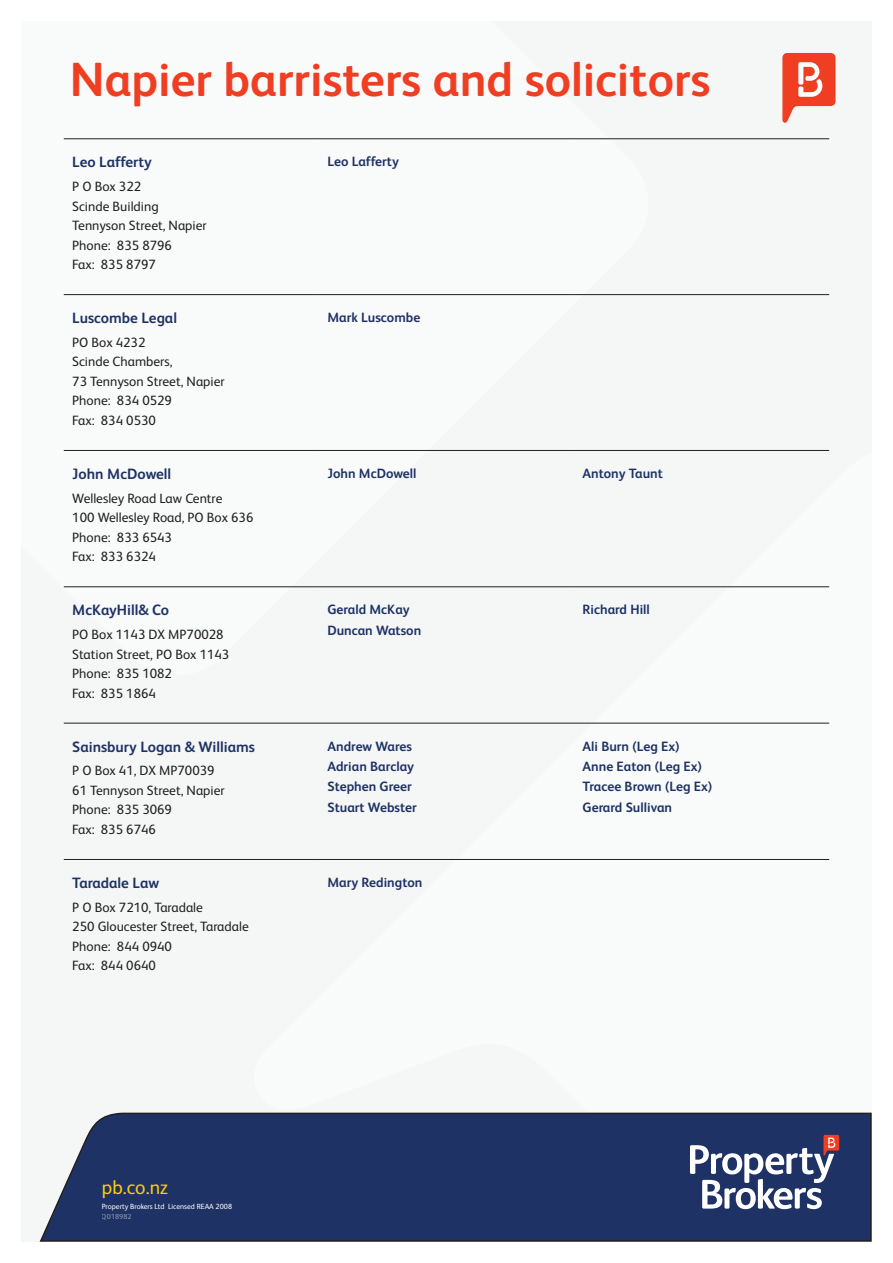
<style>
.page{position:relative;width:893px;height:1263px;background:#fff}
.page>*{position:absolute;margin:0;border:0;box-sizing:border-box;transform-origin:0 0}
.t1{font:700 48px "FS Albert";color:#ef3e22}
.t2{font:19.5px "FS Albert";color:#fcd008}
.t3{font:700 15px "FS Albert";color:#1e3265}
.t4{font:13.5px/19.5px "FS Albert";color:#231f20}
.t5{font:700 13.5px/20.4px "FS Albert";color:#1e3265}
.t6{font:7.5px/10.1px "FS Albert";color:#fff}
</style>
<div class="page">
<div style="left:21px;top:21px;width:851px;height:1221px;background:#f5f7f7"></div>
<hr style="left:64px;top:294px;width:255px;height:1px;background:#231f20">
<hr style="left:319px;top:294px;width:255px;height:1px;background:#231f20">
<hr style="left:574px;top:294px;width:255px;height:1px;background:#231f20">
<hr style="left:64px;top:450px;width:255px;height:1px;background:#231f20">
<hr style="left:319px;top:450px;width:255px;height:1px;background:#231f20">
<hr style="left:574px;top:450px;width:255px;height:1px;background:#231f20">
<hr style="left:64px;top:586px;width:255px;height:1px;background:#231f20">
<hr style="left:319px;top:586px;width:255px;height:1px;background:#231f20">
<hr style="left:574px;top:586px;width:255px;height:1px;background:#231f20">
<hr style="left:64px;top:723px;width:255px;height:1px;background:#231f20">
<hr style="left:319px;top:723px;width:255px;height:1px;background:#231f20">
<hr style="left:574px;top:723px;width:255px;height:1px;background:#231f20">
<hr style="left:64px;top:859px;width:255px;height:1px;background:#231f20">
<hr style="left:319px;top:859px;width:255px;height:1px;background:#231f20">
<hr style="left:574px;top:859px;width:255px;height:1px;background:#231f20">
<hr style="left:64px;top:139px;width:255px;height:1px;background:#231f20">
<hr style="left:319px;top:139px;width:255px;height:1px;background:#231f20">
<hr style="left:574px;top:139px;width:255px;height:1px;background:#231f20">
<svg style="left:782px;top:53px;width:53px;height:70px"></svg>
<svg style="left:39px;top:1112px;width:833px;height:130px;background:#283b6a"></svg>
<svg style="left:690px;top:1135px;width:149px;height:74px"></svg>
<h1 class="t1" style="left:70px;top:47px;width:642px">Napier barristers and solicitors</h1>
<p class="t3" style="left:72px;top:152px;width:81px">Leo Lafferty</p>
<p class="t4" style="left:72px;top:176px;width:136px">P O Box 322<br>Scinde Building<br>Tennyson Street, Napier<br>Phone: 835 8796<br>Fax: 835 8797</p>
<p class="t3" style="left:72px;top:308px;width:106px">Luscombe Legal</p>
<p class="t4" style="left:72px;top:332px;width:154px">PO Box 4232<br>Scinde Chambers,<br>73 Tennyson Street, Napier<br>Phone: 834 0529<br>Fax: 834 0530</p>
<p class="t3" style="left:72px;top:464px;width:101px">John McDowell</p>
<p class="t4" style="left:72px;top:488px;width:183px">Wellesley Road Law Centre<br>100 Wellesley Road, PO Box 636<br>Phone: 833 6543<br>Fax: 833 6324</p>
<p class="t3" style="left:72px;top:600px;width:98px">McKayHill&amp; Co</p>
<p class="t4" style="left:72px;top:624px;width:159px">PO Box 1143 DX MP70028<br>Station Street, PO Box 1143<br>Phone: 835 1082<br>Fax: 835 1864</p>
<p class="t3" style="left:72px;top:736px;width:184px">Sainsbury Logan &amp; Williams</p>
<p class="t4" style="left:72px;top:760px;width:154px">P O Box 41, DX MP70039<br>61 Tennyson Street, Napier<br>Phone: 835 3069<br>Fax: 835 6746</p>
<p class="t3" style="left:72px;top:873px;width:88px">Taradale Law</p>
<p class="t4" style="left:72px;top:897px;width:178px">P O Box 7210, Taradale<br>250 Gloucester Street, Taradale<br>Phone: 844 0940<br>Fax: 844 0640</p>
<p class="t5" style="left:327px;top:151px;width:73px">Leo Lafferty</p>
<p class="t5" style="left:327px;top:307px;width:94px">Mark Luscombe</p>
<p class="t5" style="left:327px;top:462px;width:91px">John McDowell</p>
<p class="t5" style="left:583px;top:462px;width:82px">Antony Taunt</p>
<p class="t5" style="left:327px;top:599px;width:95px">Gerald McKay<br>Duncan Watson</p>
<p class="t5" style="left:583px;top:599px;width:69px">Richard Hill</p>
<p class="t5" style="left:327px;top:735px;width:91px">Andrew Wares<br>Adrian Barclay<br>Stephen Greer<br>Stuart Webster</p>
<p class="t5" style="left:583px;top:735px;width:131px">Ali Burn (Leg Ex)<br>Anne Eaton (Leg Ex)<br>Tracee Brown (Leg Ex)<br>Gerard Sullivan</p>
<p class="t5" style="left:327px;top:871px;width:97px">Mary Redington</p>
<h2 class="t2" style="left:102px;top:1174px;width:68px">pb.co.nz</h2>
<p class="t6" style="left:102px;top:1201px;width:132px">Property Brokers Ltd Licensed REAA 2008<br>Q018982</p>
</div>
